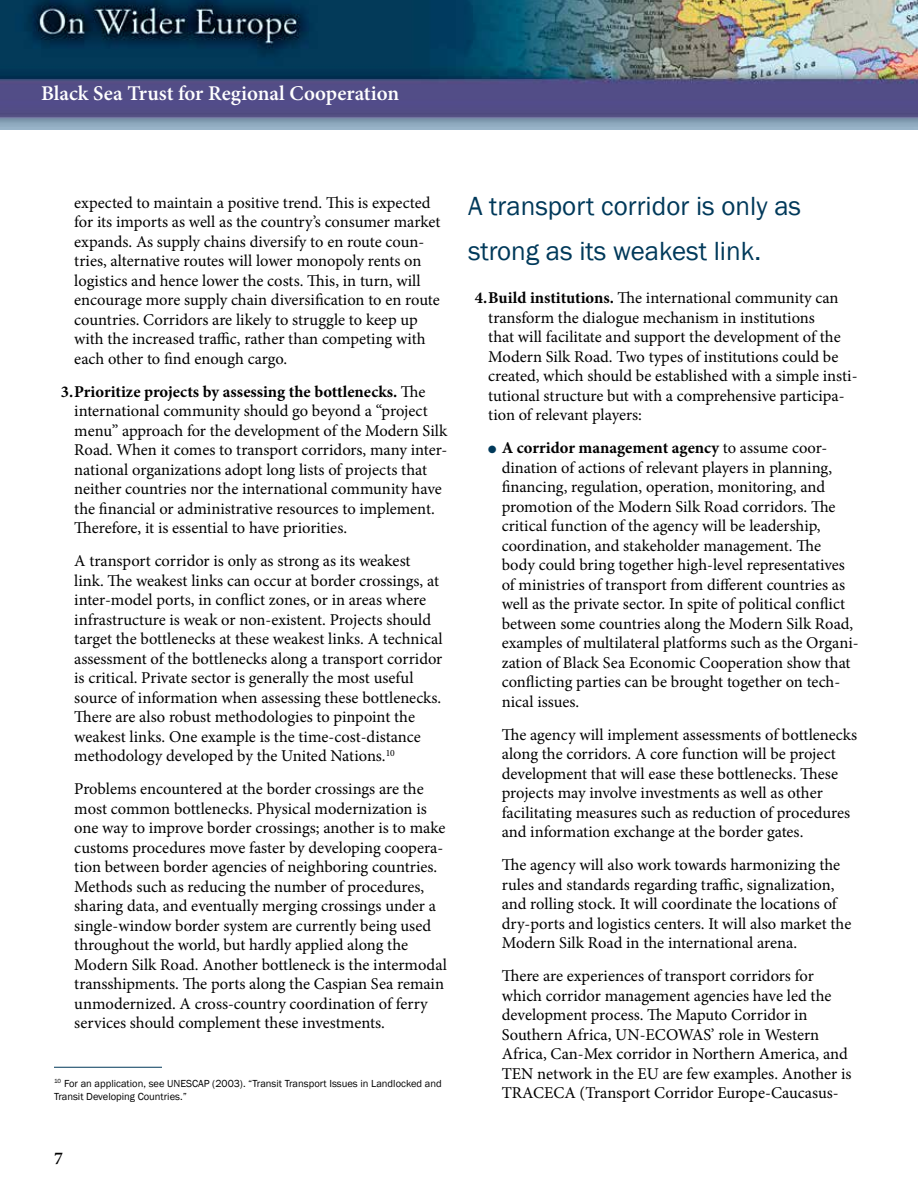
<style>
.page{position:relative;width:918px;height:1188px;background:#fff}
.page>*{position:absolute;margin:0;border:0;box-sizing:border-box;transform-origin:0 0}
.t1{font:27px/45px "Franklin Gothic";color:#00395a}
.t2{font:600 21px "Minion Pro";color:#fff}
.t3{font:600 18px "Minion Pro";color:#000}
.t4{font:16.5px/19.5px "Minion Pro";color:#000}
.t5{font:10.5px/13.5px "Franklin Gothic";color:#000}
.s1{font-weight:700}
.s2{color:#00395a}
</style>
<div class="page">
<img style="left:0;top:0;width:918px;height:129px">
<hr style="left:54px;top:1067px;width:108px;height:1px;background:#00395a">
<p class="t2" style="left:41px;top:79px;width:360px">Black Sea Trust for Regional Cooperation</p>
<p class="t4" style="left:74px;top:193px;width:368px">expected to maintain a positive trend. This is expected for its imports as well as the country’s consumer market expands. As supply chains diversify to en route coun&shy;tries, alternative routes will lower monopoly rents on logistics and hence lower the costs. This, in turn, will encourage more supply chain diversification to en route countries. Corridors are likely to struggle to keep up with the increased traffic, rather than competing with each other to find enough cargo.</p>
<p class="t4" style="left:74px;top:382px;width:375px;text-indent:-13px"><span class="s1">3.Prioritize projects by assessing the bottlenecks.</span> The international community should go beyond a “project menu” approach for the development of the Modern Silk Road. When it comes to transport corridors, many inter&shy;national organizations adopt long lists of projects that neither countries nor the international community have the financial or administrative resources to implement.<br>Therefore, it is essential to have priorities.</p>
<p class="t4" style="left:74px;top:551px;width:370px">A transport corridor is only as strong as its weakest link. The weakest links can occur at border crossings, at inter-model ports, in conflict zones, or in areas where infrastructure is weak or non-existent. Projects should target the bottlenecks at these weakest links. A technical assessment of the bottlenecks along a transport corridor is critical. Private sector is generally the most useful source of information when assessing these bottlenecks.<br>There are also robust methodologies to pinpoint the weakest links. One example is the time-cost-distance methodology developed by the United Nations.<sup>10</sup></p>
<p class="t4" style="left:74px;top:779px;width:374px">Problems encountered at the border crossings are the most common bottlenecks. Physical modernization is one way to improve border crossings; another is to make customs procedures move faster by developing coopera&shy;tion between border agencies of neighboring countries.<br>Methods such as reducing the number of procedures, sharing data, and eventually merging crossings under a single-window border system are currently being used throughout the world, but hardly applied along the Modern Silk Road. Another bottleneck is the intermodal transshipments. The ports along the Caspian Sea remain unmodernized. A cross-country coordination of ferry services should complement these investments.</p>
<p class="t5" style="left:54px;top:1077px;width:389px"><sup>10</sup> For an application, see UNESCAP (2003). “Transit Transport Issues in Landlocked and<br>Transit Developing Countries.”</p>
<p class="t3" style="left:54px;top:1145px;width:10px">7</p>
<h1 class="t1" style="left:468px;top:184px;width:335px">A transport corridor is only as strong as its weakest link.</h1>
<p class="t4" style="left:488px;top:288px;width:371px;text-indent:-13px"><span class="s1">4.Build institutions.</span> The international community can transform the dialogue mechanism in institutions<br>that will facilitate and support the development of the Modern Silk Road. Two types of institutions could be created, which should be established with a simple insti&shy;tutional structure but with a comprehensive participa&shy;tion of relevant players:</p>
<p class="t4" style="left:502px;top:438px;width:358px;text-indent:-14px"><span class="s2">●</span> <span class="s1">A corridor management agency</span> to assume coor&shy;dination of actions of relevant players in planning, financing, regulation, operation, monitoring, and promotion of the Modern Silk Road corridors. The critical function of the agency will be leadership, coordination, and stakeholder management. The<br>body could bring together high-level representatives of ministries of transport from different countries as well as the private sector. In spite of political conflict between some countries along the Modern Silk Road, examples of multilateral platforms such as the Organi&shy;zation of Black Sea Economic Cooperation show that conflicting parties can be brought together on tech&shy;nical issues.</p>
<p class="t4" style="left:502px;top:725px;width:357px">The agency will implement assessments of bottlenecks along the corridors. A core function will be project development that will ease these bottlenecks. These projects may involve investments as well as other facilitating measures such as reduction of procedures and information exchange at the border gates.</p>
<p class="t4" style="left:502px;top:855px;width:351px">The agency will also work towards harmonizing the rules and standards regarding traffic, signalization, and rolling stock. It will coordinate the locations of dry-ports and logistics centers. It will also market the Modern Silk Road in the international arena.</p>
<p class="t4" style="left:502px;top:966px;width:351px">There are experiences of transport corridors for which corridor management agencies have led the development process. The Maputo Corridor in Southern Africa, UN-ECOWAS’ role in Western Africa, Can-Mex corridor in Northern America, and TEN network in the EU are few examples. Another is TRACECA (Transport Corridor Europe-Caucasus-</p>
</div>
